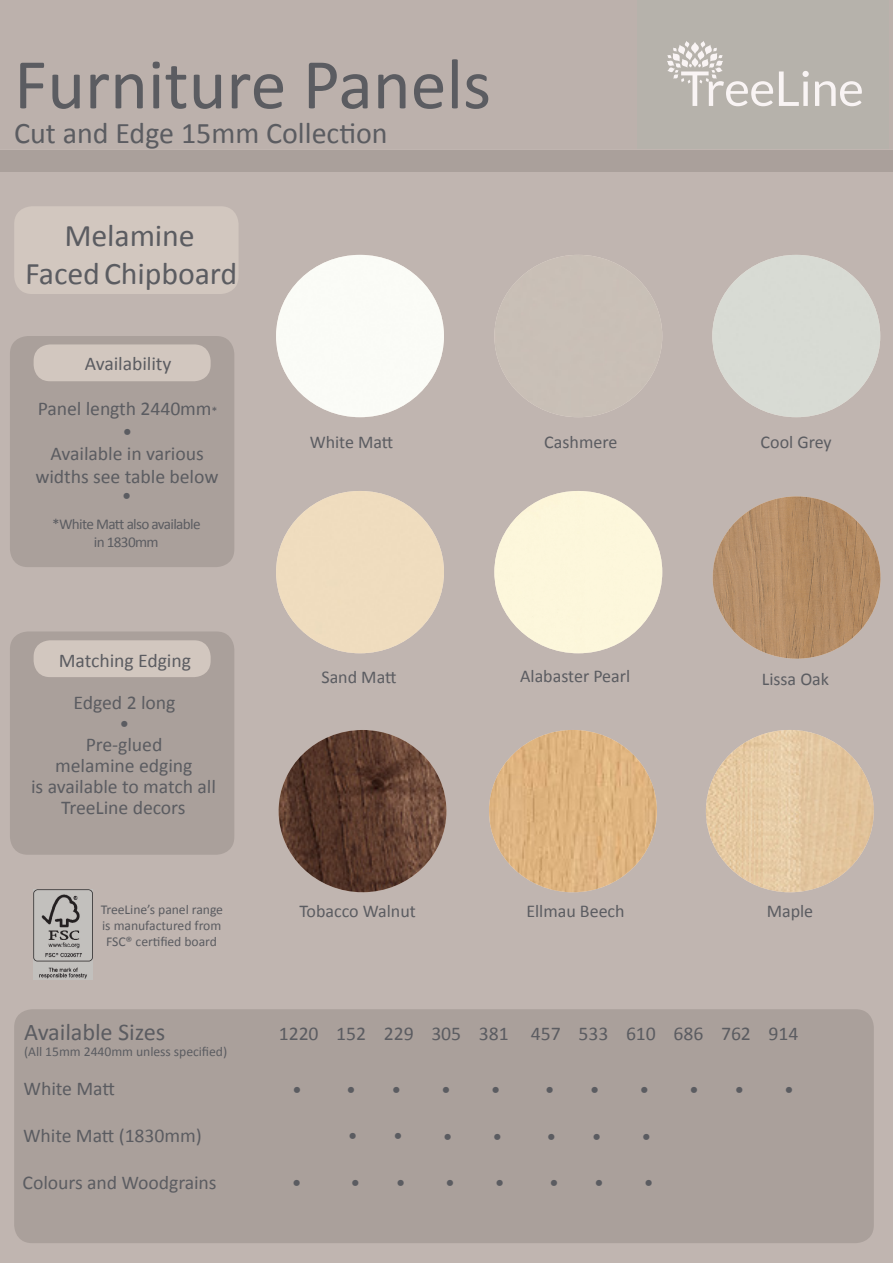
<style>
.page{position:relative;width:893px;height:1263px;background:#fff}
.page>*{position:absolute;margin:0;border:0;box-sizing:border-box;transform-origin:0 0}
.t1{font:72px "Calibri";color:#5b5c61}
.t2{font:31.5px "Calibri";color:#5b5c61}
.t3{font:30px "Calibri";color:#5b5c61}
.t4{font:24px "Calibri";color:#5b5c61}
.t5{font:19.5px "Calibri";color:#5b5c61}
.t6{font:18px "Calibri";color:#5b5c61}
.t7{font:15px "Calibri";color:#5b5c61}
.t8{font:13.5px "Calibri";color:#5b5c61}
.s1{font-size:12px}
</style>
<div class="page">
<div style="left:0;top:1px;width:893px;height:1261px;background:#c0b5b0"></div>
<div style="left:1px;top:1px;width:892px;height:148px;background:#bcb1ac"></div>
<div style="left:1px;top:150px;width:892px;height:21px;background:#aaa09b"></div>
<div style="left:14px;top:1009px;width:860px;height:234px;background:#aaa09b;border-radius:18px"></div>
<img style="left:706px;top:730px;width:168px;height:162px">
<img style="left:489px;top:730px;width:168px;height:162px">
<img style="left:713px;top:496px;width:167px;height:163px">
<img style="left:494px;top:491px;width:168px;height:162px">
<img style="left:276px;top:491px;width:168px;height:162px">
<img style="left:712px;top:255px;width:168px;height:162px">
<img style="left:494px;top:255px;width:168px;height:162px">
<img style="left:279px;top:730px;width:167px;height:162px">
<div style="left:638px;top:0;width:251px;height:149px;background:#b6b2ab"></div>
<svg style="left:779px;top:71px;width:30px;height:35px"></svg>
<svg style="left:815px;top:81px;width:47px;height:25px"></svg>
<svg style="left:667px;top:41px;width:106px;height:65px"></svg>
<img style="left:276px;top:255px;width:168px;height:162px">
<div style="left:10px;top:336px;width:224px;height:231px;background:#aaa09b;border-radius:18px"></div>
<div style="left:10px;top:631px;width:224px;height:224px;background:#aaa09b;border-radius:18px"></div>
<div style="left:34px;top:344px;width:177px;height:37px;background:#d2c7bf;border-radius:16px"></div>
<div style="left:34px;top:640px;width:177px;height:37px;background:#d2c7bf;border-radius:16px"></div>
<div style="left:14px;top:206px;width:225px;height:88px;background:#d2c7bf;border-radius:18px"></div>
<img style="left:34px;top:889px;width:58px;height:90px">
<p class="t1" style="left:14px;top:39px;width:478px">Furniture Panels</p>
<p class="t3" style="left:14px;top:114px;width:375px">Cut and Edge 15mm Collection</p>
<p class="t2" style="left:64px;top:215px;width:132px">Melamine</p>
<p class="t2" style="left:25px;top:253px;width:214px">Faced Chipboard</p>
<p class="t5" style="left:85px;top:351px;width:88px">Availability</p>
<p class="t5" style="left:38px;top:396px;width:182px">Panel length 2440mm<span class="s1">*</span></p>
<p class="t5" style="left:123px;top:419px;width:12px">•</p>
<p class="t5" style="left:51px;top:441px;width:155px">Available in various</p>
<p class="t5" style="left:35px;top:464px;width:185px">widths see table below</p>
<p class="t5" style="left:122px;top:483px;width:12px">•</p>
<p class="t7" style="left:52px;top:515px;width:150px">*White Matt also available</p>
<p class="t7" style="left:94px;top:533px;width:66px">in 1830mm</p>
<p class="t5" style="left:59px;top:648px;width:134px">Matching Edging</p>
<p class="t5" style="left:74px;top:690px;width:104px">Edged 2 long</p>
<p class="t5" style="left:119px;top:711px;width:12px">•</p>
<p class="t5" style="left:86px;top:732px;width:78px">Pre-glued</p>
<p class="t5" style="left:55px;top:753px;width:139px">melamine edging</p>
<p class="t5" style="left:31px;top:774px;width:186px">is available to match all</p>
<p class="t5" style="left:61px;top:795px;width:126px">TreeLine decors</p>
<p class="t8" style="left:101px;top:901px;width:124px">TreeLine’s panel range</p>
<p class="t8" style="left:102px;top:917px;width:121px">is manufactured from</p>
<p class="t8" style="left:106px;top:933px;width:113px">FSC® certified board</p>
<p class="t6" style="left:310px;top:430px;width:85px">White Matt</p>
<p class="t6" style="left:321px;top:666px;width:77px">Sand Matt</p>
<p class="t6" style="left:544px;top:430px;width:75px">Cashmere</p>
<p class="t6" style="left:761px;top:430px;width:73px">Cool Grey</p>
<p class="t6" style="left:520px;top:664px;width:112px">Alabaster Pearl</p>
<p class="t6" style="left:762px;top:667px;width:69px">Lissa Oak</p>
<p class="t6" style="left:299px;top:900px;width:118px">Tobacco Walnut</p>
<p class="t6" style="left:526px;top:900px;width:100px">Ellmau Beech</p>
<p class="t6" style="left:767px;top:900px;width:48px">Maple</p>
<p class="t4" style="left:24px;top:1016px;width:143px">Available Sizes</p>
<p class="t5" style="left:279px;top:1021px;width:521px">1220 152 229 305 381 457 533 610 686 762 914</p>
<p class="t8" style="left:24px;top:1043px;width:205px">(All 15mm 2440mm unless specified)</p>
<p class="t5" style="left:24px;top:1077px;width:93px">White Matt</p>
<p class="t5" style="left:292px;top:1077px;width:66px">• •</p>
<p class="t5" style="left:391px;top:1077px;width:61px">• •</p>
<p class="t5" style="left:491px;top:1077px;width:66px">• •</p>
<p class="t5" style="left:590px;top:1077px;width:61px">• •</p>
<p class="t5" style="left:689px;top:1077px;width:57px">• •</p>
<p class="t5" style="left:784px;top:1077px;width:12px">•</p>
<p class="t5" style="left:23px;top:1123px;width:180px">White Matt (1830mm)</p>
<p class="t5" style="left:348px;top:1124px;width:57px">• •</p>
<p class="t5" style="left:443px;top:1124px;width:61px">• •</p>
<p class="t5" style="left:546px;top:1124px;width:57px">• •</p>
<p class="t5" style="left:641px;top:1124px;width:12px">•</p>
<p class="t5" style="left:23px;top:1170px;width:196px">Colours and Woodgrains</p>
<p class="t5" style="left:292px;top:1170px;width:12px">•</p>
<p class="t5" style="left:350px;top:1170px;width:57px">• •</p>
<p class="t5" style="left:445px;top:1170px;width:61px">• •</p>
<p class="t5" style="left:549px;top:1170px;width:57px">• •</p>
<p class="t5" style="left:644px;top:1171px;width:12px">•</p>
</div>
